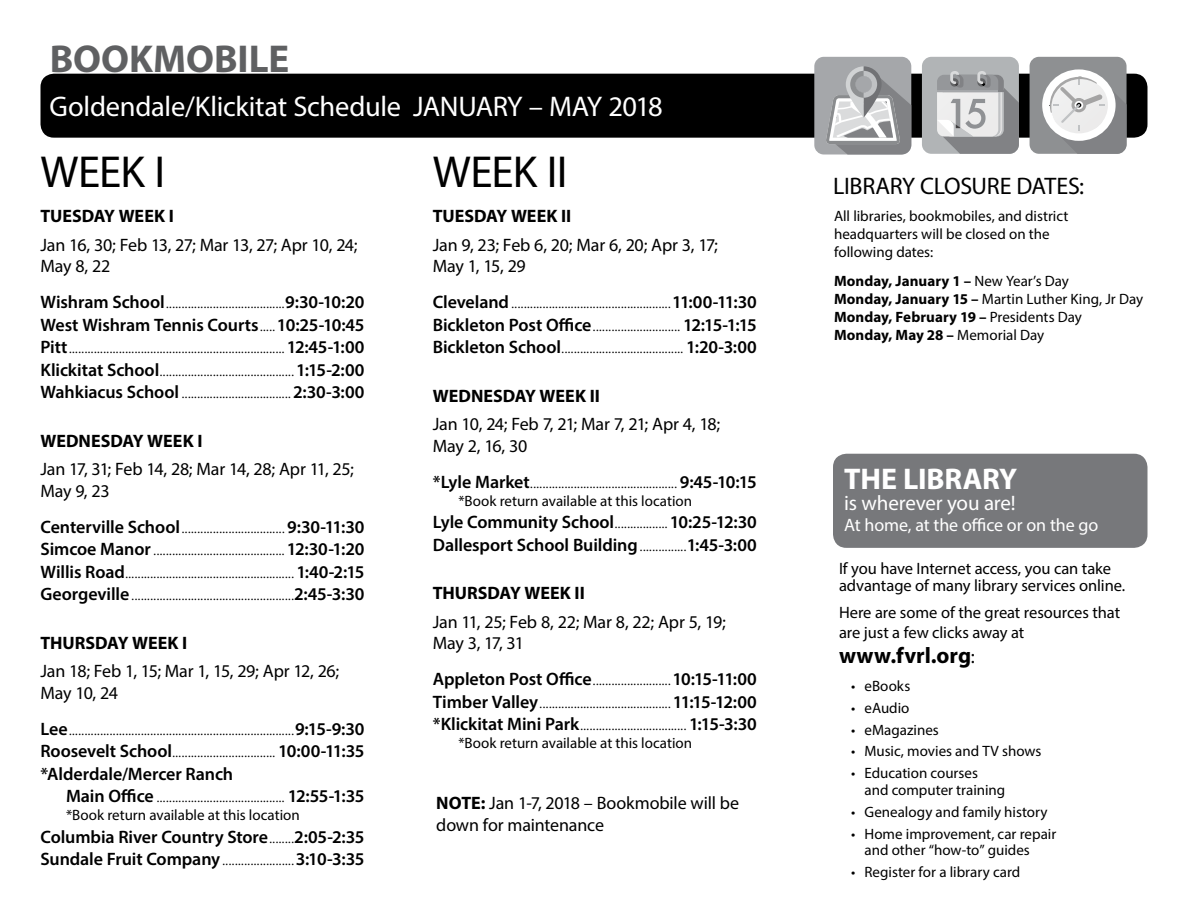
<style>
.page{position:relative;width:1188px;height:918px;background:#fff}
.page>*{position:absolute;margin:0;border:0;box-sizing:border-box;transform-origin:0 0}
.t1{font:45px "Myriad Pro";letter-spacing:-.02em;color:#000}
.t2{font:700 39px "Myriad Pro";color:#5f6062}
.t3{font:700 30px "Myriad Pro";letter-spacing:-.005em;color:#fff}
.t4{font:28.5px "Myriad Pro";letter-spacing:-.01em;color:#fff}
.t5{font:24px "Myriad Pro";letter-spacing:-.015em;color:#000}
.t6{font:700 22.5px "Myriad Pro";color:#000}
.t7{font:21px "Myriad Pro";letter-spacing:-.01em;color:#fff}
.stop___times{font:300 18px "Myriad Pro";color:#000}
.stop___times-2{font:600 18px/22.5px "Myriad Pro";letter-spacing:-.005em;color:#000}
.Days{font:18px/21.6px "Myriad Pro";letter-spacing:-.01em;color:#000}
.Week_II{font:700 18px "Myriad Pro";color:#000}
.Week_I{font:700 18px "Myriad Pro";letter-spacing:-.005em;color:#000}
.t8{font:18px "Myriad Pro";letter-spacing:-.005em;color:#fff}
.t9{font:16.5px/16.5px "Myriad Pro";letter-spacing:-.005em;color:#000}
.stop___times-3{font:15px/18px "Myriad Pro";color:#000}
.t10{font:700 15px "Myriad Pro";letter-spacing:.005em;color:#000}
.s1{font-weight:600}
.s2{font-weight:300}
.s3{font-weight:700}
.s4{font-weight:400}
.s5{font-weight:400;font-size:19.5px}
</style>
<div class="page">
<div style="left:833px;top:454px;width:315px;height:94px;background:#77787b;border-radius:14px"></div>
<div style="left:40px;top:74px;width:1108px;height:64px;background:#000;border-radius:14px"></div>
<div style="left:814px;top:57px;width:97px;height:98px;background:#a5a7aa;border-radius:9px"></div>
<svg style="left:826px;top:66px;width:85px;height:88px"></svg>
<div style="left:922px;top:57px;width:97px;height:97px;background:#b1b4b6;border-radius:9px"></div>
<svg style="left:937px;top:71px;width:82px;height:83px"></svg>
<div style="left:1030px;top:57px;width:97px;height:97px;background:#8e9092;border-radius:9px"></div>
<div style="left:1042px;top:69px;width:74px;height:72px;background:#fff;border-radius:50%"></div>
<svg style="left:1050px;top:77px;width:77px;height:77px"></svg>
<p class="t2" style="left:50px;top:34px;width:241px">BOOKMOBILE</p>
<p class="t4" style="left:50px;top:89px;width:615px">Goldendale/Klickitat Schedule JANUARY – MAY 2018</p>
<p class="t1" style="left:40px;top:144px;width:126px">WEEK I</p>
<p class="Week_I" style="left:40px;top:205px;width:135px">TUESDAY WEEK I</p>
<p class="Days" style="left:40px;top:234px;width:319px">Jan 16, 30; Feb 13, 27; Mar 13, 27; Apr 10, 24;<br>May 8, 22</p>
<p class="stop___times" style="left:40px;top:292px;width:326px"><span class="s1">Wishram School</span>......................................<span class="s1">9:30-10:20</span></p>
<p class="stop___times-2" style="left:40px;top:313px;width:326px">West Wishram Tennis Courts<span class="s2">.....</span>10:25-10:45</p>
<p class="stop___times" style="left:40px;top:337px;width:326px"><span class="s1">Pitt</span>.....................................................................<span class="s1">12:45-1:00</span></p>
<p class="stop___times" style="left:40px;top:360px;width:326px"><span class="s1">Klickitat School</span>...........................................<span class="s1">1:15-2:00</span></p>
<p class="stop___times" style="left:40px;top:382px;width:326px"><span class="s1">Wahkiacus School</span>...................................<span class="s1">2:30-3:00</span></p>
<p class="Week_I" style="left:40px;top:429px;width:163px">WEDNESDAY WEEK I</p>
<p class="Days" style="left:40px;top:458px;width:315px">Jan 17, 31; Feb 14, 28; Mar 14, 28; Apr 11, 25;<br>May 9, 23</p>
<p class="stop___times" style="left:40px;top:517px;width:325px"><span class="s1">Centerville School</span>................................. <span class="s1">9:30-11:30</span></p>
<p class="stop___times" style="left:40px;top:539px;width:326px"><span class="s1">Simcoe Manor</span>..........................................<span class="s1">12:30-1:20</span></p>
<p class="stop___times" style="left:40px;top:562px;width:326px"><span class="s1">Willis Road</span>......................................................<span class="s1">1:40-2:15</span></p>
<p class="stop___times" style="left:40px;top:584px;width:326px"><span class="s1">Georgeville</span>....................................................<span class="s1">2:45-3:30</span></p>
<p class="Week_I" style="left:40px;top:631px;width:148px">THURSDAY WEEK I</p>
<p class="Days" style="left:40px;top:660px;width:300px">Jan 18; Feb 1, 15; Mar 1, 15, 29; Apr 12, 26;<br>May 10, 24</p>
<p class="stop___times" style="left:40px;top:719px;width:325px"><span class="s1">Lee</span>........................................................................<span class="s1">9:15-9:30</span></p>
<p class="stop___times" style="left:40px;top:742px;width:325px"><span class="s1">Roosevelt School</span>................................. <span class="s1">10:00-11:35</span></p>
<p class="stop___times-2" style="left:66px;top:762px;width:300px;text-indent:-26px">*Alderdale/Mercer Ranch<br>Main Office <span class="s2">.........................................</span> 12:55-1:35</p>
<p class="stop___times-3" style="left:66px;top:806px;width:235px">*Book return available at this location</p>
<p class="stop___times-2" style="left:40px;top:825px;width:326px">Columbia River Country Store<span class="s2">........</span>2:05-2:35</p>
<p class="stop___times-2" style="left:40px;top:848px;width:325px">Sundale Fruit Company<span class="s2">.......................</span>3:10-3:35</p>
<p class="t1" style="left:433px;top:144px;width:136px">WEEK II</p>
<p class="Week_II" style="left:433px;top:205px;width:140px">TUESDAY WEEK II</p>
<p class="Days" style="left:433px;top:234px;width:287px">Jan 9, 23; Feb 6, 20; Mar 6, 20; Apr 3, 17;<br>May 1, 15, 29</p>
<p class="stop___times" style="left:433px;top:292px;width:325px"><span class="s1">Cleveland</span>...................................................<span class="s1">11:00-11:30</span></p>
<p class="stop___times-2" style="left:433px;top:313px;width:326px">Bickleton Post Office<span class="s2">............................</span> 12:15-1:15</p>
<p class="stop___times" style="left:433px;top:337px;width:325px"><span class="s1">Bickleton School</span>....................................... <span class="s1">1:20-3:00</span></p>
<p class="Week_II" style="left:433px;top:384px;width:169px">WEDNESDAY WEEK II</p>
<p class="Days" style="left:433px;top:413px;width:289px">Jan 10, 24; Feb 7, 21; Mar 7, 21; Apr 4, 18;<br>May 2, 16, 30</p>
<p class="stop___times" style="left:433px;top:472px;width:326px"><span class="s1">*Lyle Market</span>............................................... <span class="s1">9:45-10:15</span></p>
<p class="stop___times-3" style="left:458px;top:492px;width:235px">*Book return available at this location</p>
<p class="stop___times-2" style="left:433px;top:511px;width:326px">Lyle Community School<span class="s2">.................</span>10:25-12:30</p>
<p class="stop___times-2" style="left:433px;top:533px;width:325px">Dallesport School Building<span class="s2">...............</span>1:45-3:00</p>
<p class="Week_II" style="left:433px;top:582px;width:154px">THURSDAY WEEK II</p>
<p class="Days" style="left:433px;top:611px;width:294px">Jan 11, 25; Feb 8, 22; Mar 8, 22; Apr 5, 19;<br>May 3, 17, 31</p>
<p class="stop___times-2" style="left:433px;top:668px;width:325px">Appleton Post Office<span class="s2">.........................</span>10:15-11:00</p>
<p class="stop___times" style="left:433px;top:692px;width:325px"><span class="s1">Timber Valley</span>..........................................<span class="s1">11:15-12:00</span></p>
<p class="stop___times" style="left:433px;top:715px;width:326px"><span class="s1">*Klickitat Mini Park</span>.................................. <span class="s1">1:15-3:30</span></p>
<p class="stop___times-3" style="left:458px;top:734px;width:235px">*Book return available at this location</p>
<p class="Days" style="left:436px;top:792px;width:304px"><span class="s3">NOTE:</span> Jan 1-7, 2018 – Bookmobile will be down for maintenance</p>
<p class="t5" style="left:833px;top:171px;width:253px">LIBRARY CLOSURE DATES:</p>
<p class="stop___times-3" style="left:834px;top:207px;width:236px">All libraries, bookmobiles, and district headquarters will be closed on the following dates:</p>
<p class="t10" style="left:834px;top:271px;width:236px">Monday, January 1 – <span class="s4">New Year’s Day</span></p>
<p class="stop___times-3" style="left:834px;top:289px;width:311px"><span class="s3">Monday, January 15 –</span> Martin Luther King, Jr Day</p>
<p class="t10" style="left:834px;top:307px;width:249px">Monday, February 19 – <span class="s4">Presidents Day</span></p>
<p class="t10" style="left:834px;top:325px;width:212px">Monday, May 28 – <span class="s4">Memorial Day</span></p>
<p class="t3" style="left:844px;top:459px;width:175px">THE LIBRARY</p>
<p class="t7" style="left:844px;top:490px;width:173px">is wherever you are!</p>
<p class="t8" style="left:844px;top:514px;width:256px">At home, at the office or on the go</p>
<p class="t9" style="left:839px;top:560px;width:288px">If you have Internet access, you can take advantage of many library services online.</p>
<p class="t9" style="left:839px;top:603px;width:283px;line-height:19.5px">Here are some of the great resources that are just a few clicks away at</p>
<p class="t6" style="left:839px;top:641px;width:137px">www.fvrl.org<span class="s5">:</span></p>
<p class="stop___times-3" style="left:851px;top:676px;width:61px">• eBooks</p>
<p class="stop___times-3" style="left:851px;top:698px;width:60px">• eAudio</p>
<p class="stop___times-3" style="left:851px;top:720px;width:89px">• eMagazines</p>
<p class="stop___times-3" style="left:851px;top:742px;width:192px">• Music, movies and TV shows</p>
<p class="stop___times-3" style="left:865px;top:765px;width:142px;line-height:16.5px;text-indent:-14px">• Education courses and computer training</p>
<p class="stop___times-3" style="left:851px;top:802px;width:198px">• Genealogy and family history</p>
<p class="stop___times-3" style="left:865px;top:825px;width:193px;line-height:16.5px;text-indent:-14px">• Home improvement, car repair and other “how-to” guides</p>
<p class="stop___times-3" style="left:851px;top:863px;width:171px">• Register for a library card</p>
</div>
